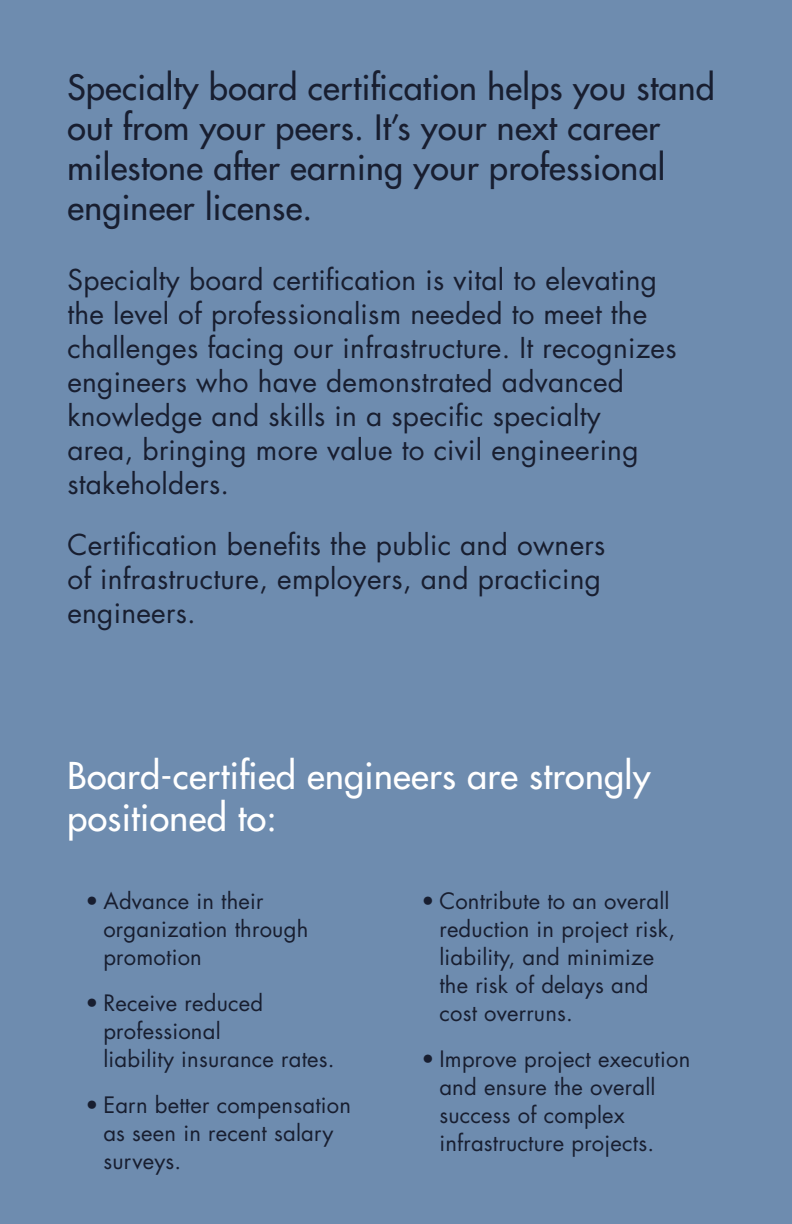
<style>
.page{position:relative;width:792px;height:1224px;background:#6e8caf}
.page>*{position:absolute;margin:0;border:0;box-sizing:border-box;transform-origin:0 0}
.Section_headers{font:500 36px/42px "Futura Std";letter-spacing:.01em;color:#fff}
.Intro_paragraph{font:500 34px/40px "Futura Std";letter-spacing:.01em;color:#181e30}
.Body_copy{font:28px/34px "Futura Std";letter-spacing:.01em;color:#181e30}
.t1{font:22px/28px "Futura Std";letter-spacing:.01em;color:#181e30}
</style>
<div class="page">
<p class="Intro_paragraph" style="left:67px;top:68px;width:649px">Specialty board certification helps you stand out from your peers. It’s your next career milestone after earning your professional engineer license.</p>
<p class="Body_copy" style="left:67px;top:263px;width:611px">Specialty board certification is vital to elevating the level of professionalism needed to meet the challenges facing our infrastructure. It recognizes engineers who have demonstrated advanced knowledge and skills in a specific specialty<br>area, bringing more value to civil engineering stakeholders.</p>
<p class="Body_copy" style="left:67px;top:528px;width:539px">Certification benefits the public and owners of infrastructure, employers, and practicing engineers.</p>
<p class="Section_headers" style="left:67px;top:755px;width:585px">Board-certified engineers are strongly positioned to:</p>
<p class="t1" style="left:103px;top:887px;width:206px;text-indent:-18px">• Advance in their organization through promotion</p>
<p class="t1" style="left:103px;top:989px;width:233px;text-indent:-18px">• Receive reduced professional<br>liability insurance rates.</p>
<p class="t1" style="left:103px;top:1091px;width:249px;text-indent:-18px">• Earn better compensation as seen in recent salary surveys.</p>
<p class="t1" style="left:439px;top:887px;width:237px;text-indent:-18px">• Contribute to an overall reduction in project risk, liability, and minimize the risk of delays and cost overruns.</p>
<p class="t1" style="left:439px;top:1045px;width:252px;text-indent:-18px">• Improve project execution and ensure the overall success of complex infrastructure projects.</p>
</div>
